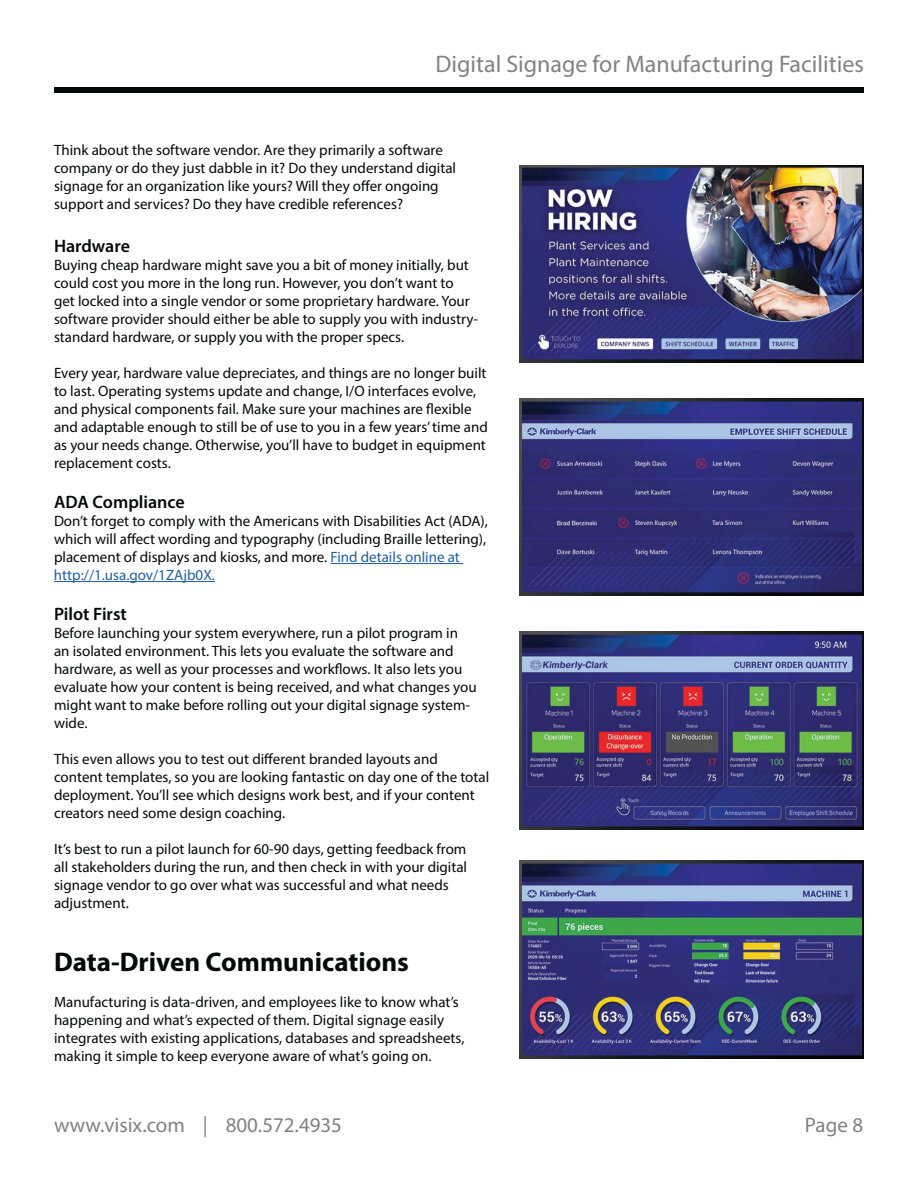
<style>
.page{position:relative;width:918px;height:1188px;background:#fff}
.page>*{position:absolute;margin:0;border:0;box-sizing:border-box;transform-origin:0 0}
.t1{font:700 27px "Myriad Pro";color:#040909}
.t2{font:24px "Myriad Pro";color:#808284}
.t3{font:21px "Myriad Pro";color:#808284}
.t4{font:600 18px "Myriad Pro";color:#040909}
.t5{font:15px/18px "Myriad Pro";color:#040909}
.s1{color:#215e9f}
</style>
<div class="page">
<hr style="left:330px;top:563px;width:133px;height:1px;background:#215e9f">
<hr style="left:54px;top:581px;width:161px;height:1px;background:#215e9f">
<div style="left:54px;top:88px;width:810px;height:5px;background:#040909"></div>
<img style="left:520px;top:165px;width:344px;height:198px">
<img style="left:520px;top:398px;width:344px;height:198px">
<img style="left:520px;top:631px;width:344px;height:198px">
<img style="left:520px;top:861px;width:344px;height:198px">
<h2 class="t2" style="left:436px;top:55px;width:430px">Digital Signage for Manufacturing Facilities</h2>
<p class="t5" style="left:54px;top:143px;width:404px">Think about the software vendor. Are they primarily a software company or do they just dabble in it? Do they understand digital signage for an organization like yours? Will they offer ongoing support and services? Do they have credible references?</p>
<p class="t4" style="left:54px;top:240px;width:77px">Hardware</p>
<p class="t5" style="left:54px;top:258px;width:426px">Buying cheap hardware might save you a bit of money initially, but could cost you more in the long run. However, you don’t want to get locked into a single vendor or some proprietary hardware. Your software provider should either be able to supply you with industry&shy;standard hardware, or supply you with the proper specs.</p>
<p class="t5" style="left:54px;top:366px;width:435px">Every year, hardware value depreciates, and things are no longer built to last. Operating systems update and change, I/O interfaces evolve, and physical components fail. Make sure your machines are flexible and adaptable enough to still be of use to you in a few years’ time and as your needs change. Otherwise, you’ll have to budget in equipment replacement costs.</p>
<p class="t4" style="left:54px;top:495px;width:132px">ADA Compliance</p>
<p class="t5" style="left:54px;top:514px;width:435px">Don’t forget to comply with the Americans with Disabilities Act (ADA), which will affect wording and typography (including Braille lettering), placement of displays and kiosks, and more. <span class="s1">Find details online at http://1.usa.gov/1ZAjb0X.</span></p>
<p class="t4" style="left:54px;top:607px;width:74px">Pilot First</p>
<p class="t5" style="left:54px;top:625px;width:424px">Before launching your system everywhere, run a pilot program in an isolated environment. This lets you evaluate the software and hardware, as well as your processes and workflows. It also lets you evaluate how your content is being received, and what changes you might want to make before rolling out your digital signage system&shy;wide.</p>
<p class="t5" style="left:54px;top:751px;width:437px">This even allows you to test out different branded layouts and content templates, so you are looking fantastic on day one of the total deployment. You’ll see which designs work best, and if your content creators need some design coaching.</p>
<p class="t5" style="left:54px;top:841px;width:415px">It’s best to run a pilot launch for 60-90 days, getting feedback from all stakeholders during the run, and then check in with your digital signage vendor to go over what was successful and what needs adjustment.</p>
<h1 class="t1" style="left:54px;top:951px;width:356px">Data-Driven Communications</h1>
<p class="t5" style="left:54px;top:994px;width:412px">Manufacturing is data-driven, and employees like to know what’s happening and what’s expected of them. Digital signage easily integrates with existing applications, databases and spreadsheets, making it simple to keep everyone aware of what’s going on.</p>
<h3 class="t3" style="left:54px;top:1117px;width:290px">www.visix.com | 800.572.4935</h3>
<h3 class="t3" style="left:805px;top:1117px;width:60px">Page 8</h3>
</div>
